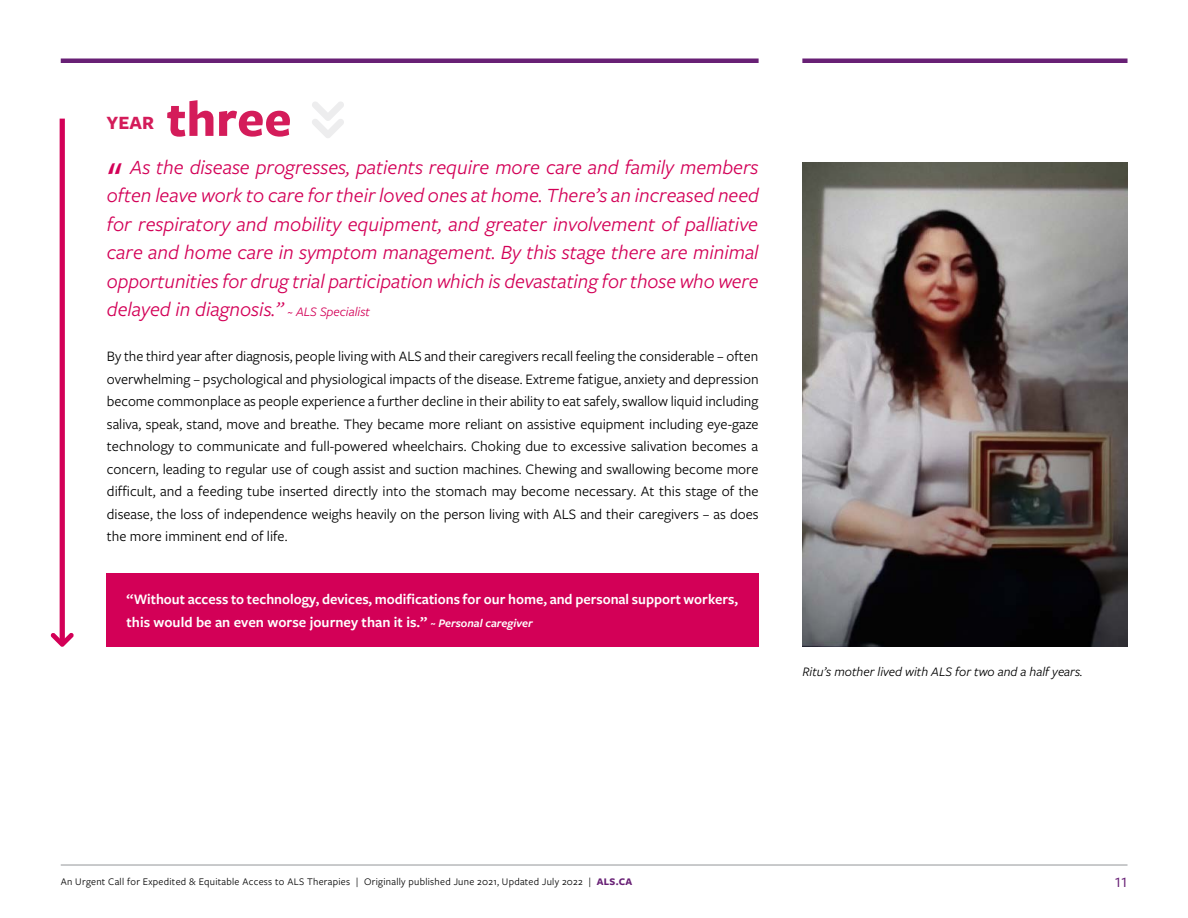
<style>
.page{position:relative;width:1188px;height:918px;background:#fff}
.page>*{position:absolute;margin:0;border:0;box-sizing:border-box;transform-origin:0 0}
.t1{font:700 52.5px "Freight Sans Pro";color:#d41c5a}
.t2{font:45px "Myriad Pro";color:#d30057}
.t3{font:italic 21px/28.5px "Freight Sans Pro";color:#d30057;text-align:justify}
.t4{font:700 19.5px "Freight Sans Pro";color:#d41c5a}
.t5{font:19.5px "Freight Sans Pro";color:#682075}
.t6{font:15px/22.5px "Freight Sans Pro";color:#000;text-align:justify}
.t7{font:600 15px/22.5px "Freight Sans Pro";color:#fff}
.t8{font:italic 13.5px "Freight Sans Pro";color:#000}
.t9{font:10.5px "Freight Sans Pro";letter-spacing:.025em;color:#000}
.s1{font-size:13.5px}
.s2{font-size:12px}
.s3{font-style:italic;font-size:12px}
.s4{font-weight:700;color:#682075}
</style>
<div class="page">
<hr style="left:61px;top:865px;width:1067px;height:1px;background:#939598">
<div style="left:802px;top:58px;width:326px;height:5px;background:#682075"></div>
<div style="left:61px;top:58px;width:698px;height:5px;background:#682075"></div>
<svg style="left:312px;top:102px;width:32px;height:36px"></svg>
<div style="left:60px;top:119px;width:5px;height:522px;background:#d30057"></div>
<img style="left:802px;top:163px;width:325px;height:484px">
<svg style="left:51px;top:633px;width:23px;height:14px"></svg>
<div style="left:106px;top:573px;width:653px;height:74px;background:#d30057"></div>
<h3 class="t4" style="left:107px;top:110px;width:49px">YEAR</h3>
<h1 class="t1" style="left:167px;top:83px;width:126px">three</h1>
<p class="t3" style="left:107px;top:152px;width:654px;text-indent:23px">As the disease progresses, patients require more care and family members often leave work to care for their loved ones at home. There’s an increased need for respiratory and mobility equipment, and greater involvement of palliative care and home care in symptom management. By this stage there are minimal opportunities for drug trial participation which is devastating for those who were delayed in diagnosis.” <span class="s1">~ ALS Specialist</span></p>
<p class="t6" style="left:107px;top:344px;width:653px">By the third year after diagnosis, people living with ALS and their caregivers recall feeling the considerable – often overwhelming – psychological and physiological impacts of the disease. Extreme fatigue, anxiety and depression become commonplace as people experience a further decline in their ability to eat safely, swallow liquid including saliva, speak, stand, move and breathe. They became more reliant on assistive equipment including eye-gaze technology to communicate and full-powered wheelchairs. Choking due to excessive salivation becomes a concern, leading to regular use of cough assist and suction machines. Chewing and swallowing become more difficult, and a feeding tube inserted directly into the stomach may become necessary. At this stage of the disease, the loss of independence weighs heavily on the person living with ALS and their caregivers – as does the more imminent end of life.</p>
<h2 class="t2" style="left:107px;top:151px;width:17px">“</h2>
<p class="t7" style="left:127px;top:587px;width:613px">“Without access to technology, devices, modifications for our home, and personal support workers, this would be an even worse journey than it is.” <span class="s2">~</span> <span class="s3">Personal caregiver</span></p>
<p class="t8" style="left:802px;top:663px;width:282px">Ritu’s mother lived with ALS for two and a half years.</p>
<p class="t9" style="left:61px;top:875px;width:573px">An Urgent Call for Expedited &amp; Equitable Access to ALS Therapies | Originally published June 2021, Updated July 2022 | <span class="s4">ALS.CA</span></p>
<h3 class="t5" style="left:1115px;top:868px;width:14px">11</h3>
</div>
